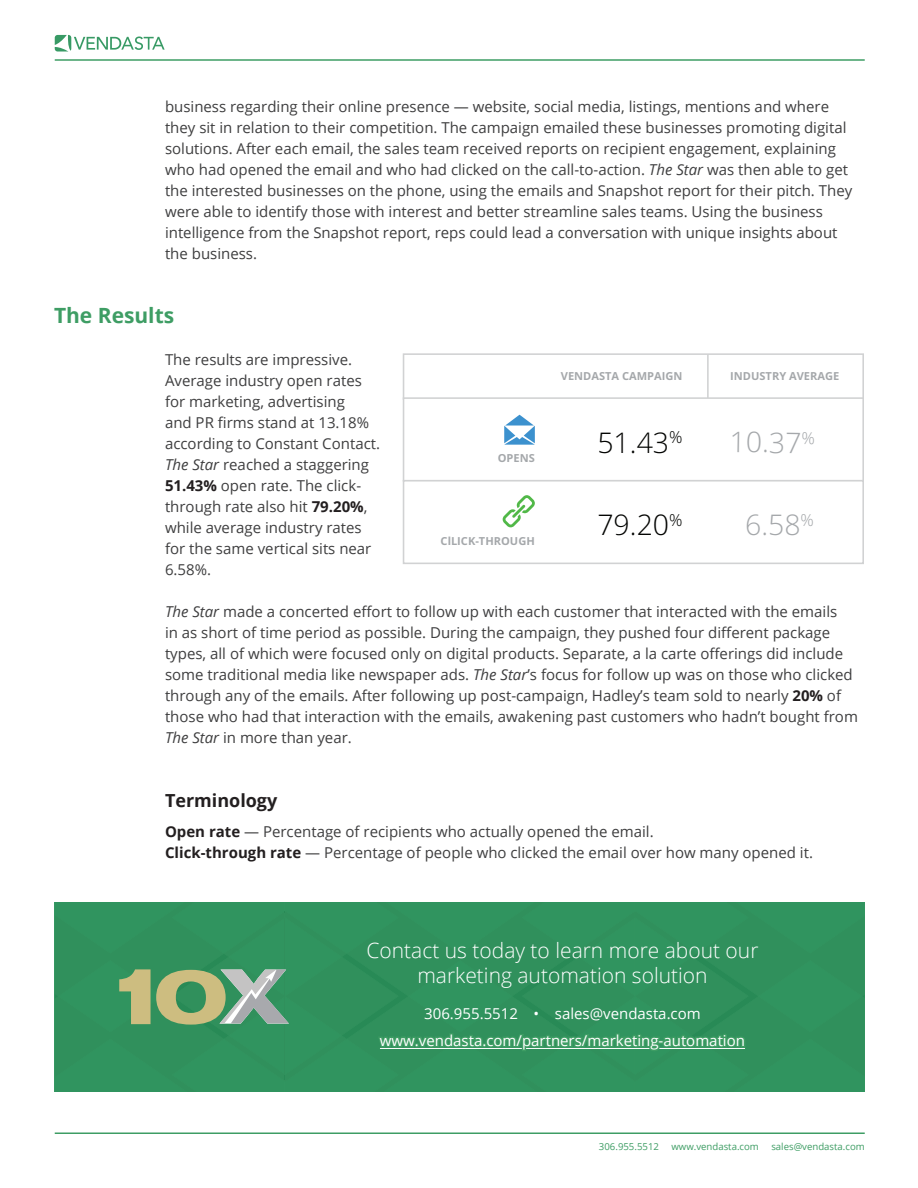
<style>
.page{position:relative;width:918px;height:1188px;background:#fff}
.page>*{position:absolute;margin:0;border:0;box-sizing:border-box;transform-origin:0 0}
.t1{font:300 28.5px "Open Sans";color:#040503}
.t2{font:300 28.5px "Open Sans";color:#a5a8ab}
.t3{font:300 21px/25.2px "Open Sans";color:#fff;text-align:center}
.H2_break{font:700 21px "Open Sans";color:#3e9d64}
.big_indent{font:700 18px "Open Sans";color:#231f20}
.big_indent-2{font:15px/21px "Open Sans";color:#3e3e3f}
.t4{font:15px "Open Sans";color:#fff}
.t5{font:700 11.1px "Open Sans";color:#a5a8ab}
.t6{font:9.6px "Open Sans";color:#3e9d64}
.s1{font-style:italic}
.s2{font-weight:700;color:#231f20}
</style>
<div class="page">
<hr style="left:55px;top:1132px;width:810px;height:2px;background:#3e9d64">
<hr style="left:55px;top:59px;width:810px;height:2px;background:#3e9d64">
<svg style="left:55px;top:35px;width:110px;height:17px"></svg>
<svg style="left:55px;top:902px;width:810px;height:190px;background:#369460"></svg>
<div style="left:403px;top:353px;width:461px;height:47px;border:2px solid #d1d2d3"></div>
<hr style="left:707px;top:354px;width:2px;height:45px;background:#d1d2d3">
<div style="left:403px;top:397px;width:461px;height:85px;border:2px solid #d1d2d3"></div>
<div style="left:403px;top:480px;width:461px;height:84px;border:2px solid #d1d2d3"></div>
<svg style="left:503px;top:495px;width:32px;height:32px"></svg>
<svg style="left:504px;top:415px;width:31px;height:30px"></svg>
<p class="big_indent-2" style="left:165px;top:96px;width:689px">business regarding their online presence — website, social media, listings, mentions and where they sit in relation to their competition. The campaign emailed these businesses promoting digital solutions. After each email, the sales team received reports on recipient engagement, explaining who had opened the email and who had clicked on the call-to-action. <span class="s1">The Star</span> was then able to get the interested businesses on the phone, using the emails and Snapshot report for their pitch. They were able to identify those with interest and better streamline sales teams. Using the business intelligence from the Snapshot report, reps could lead a conversation with unique insights about the business.</p>
<p class="H2_break" style="left:54px;top:301px;width:122px">The Results</p>
<p class="big_indent-2" style="left:165px;top:349px;width:217px">The results are impressive.<br>Average industry open rates for marketing, advertising<br>and PR firms stand at 13.18% according to Constant Contact.<br><span class="s1">The Star</span> reached a staggering<br><span class="s2">51.43%</span> open rate. The click&shy;through rate also hit <span class="s2">79.20%</span>, while average industry rates for the same vertical sits near<br>6.58%.</p>
<p class="big_indent-2" style="left:165px;top:601px;width:694px"><span class="s1">The Star</span> made a concerted effort to follow up with each customer that interacted with the emails<br>in as short of time period as possible. During the campaign, they pushed four different package types, all of which were focused only on digital products. Separate, a la carte offerings did include some traditional media like newspaper ads. <span class="s1">The Star</span>’s focus for follow up was on those who clicked through any of the emails. After following up post-campaign, Hadley’s team sold to nearly <span class="s2">20%</span> of those who had that interaction with the emails, awakening past customers who hadn’t bought from <span class="s1">The Star</span> in more than year.</p>
<p class="t5" style="left:561px;top:368px;width:123px">VENDASTA CAMPAIGN</p>
<p class="t5" style="left:730px;top:368px;width:111px">INDUSTRY AVERAGE</p>
<p class="t1" style="left:597px;top:423px;width:87px">51.43<sup>%</sup></p>
<p class="t2" style="left:730px;top:422px;width:87px;rotate:1deg">10.37<sup>%</sup></p>
<p class="t5" style="left:498px;top:450px;width:39px">OPENS</p>
<p class="t1" style="left:597px;top:505px;width:87px">79.20<sup>%</sup></p>
<p class="t2" style="left:745px;top:505px;width:70px">6.58<sup>%</sup></p>
<p class="t5" style="left:441px;top:533px;width:96px">ClLICK-THROUGH</p>
<p class="big_indent" style="left:165px;top:788px;width:114px">Terminology</p>
<p class="big_indent-2" style="left:165px;top:820px;width:490px"><span class="s2">Open rate</span> — Percentage of recipients who actually opened the email.</p>
<p class="big_indent-2" style="left:165px;top:841px;width:650px"><span class="s2">Click-through rate</span> — Percentage of people who clicked the email over how many opened it.</p>
<p class="t3" style="left:367px;top:937px;width:393px">Contact us today to learn more about our marketing automation solution</p>
<p class="t4" style="left:424px;top:1003px;width:278px">306.955.5512 • sales@vendasta.com</p>
<p class="t4" style="left:380px;top:1030px;width:367px">www.vendasta.com/partners/marketing-automation</p>
<p class="t6" style="left:599px;top:1140px;width:62px">306.955.5512</p>
<p class="t6" style="left:671px;top:1140px;width:89px">www.vendasta.com</p>
<p class="t6" style="left:771px;top:1140px;width:95px">sales@vendasta.com</p>
</div>
